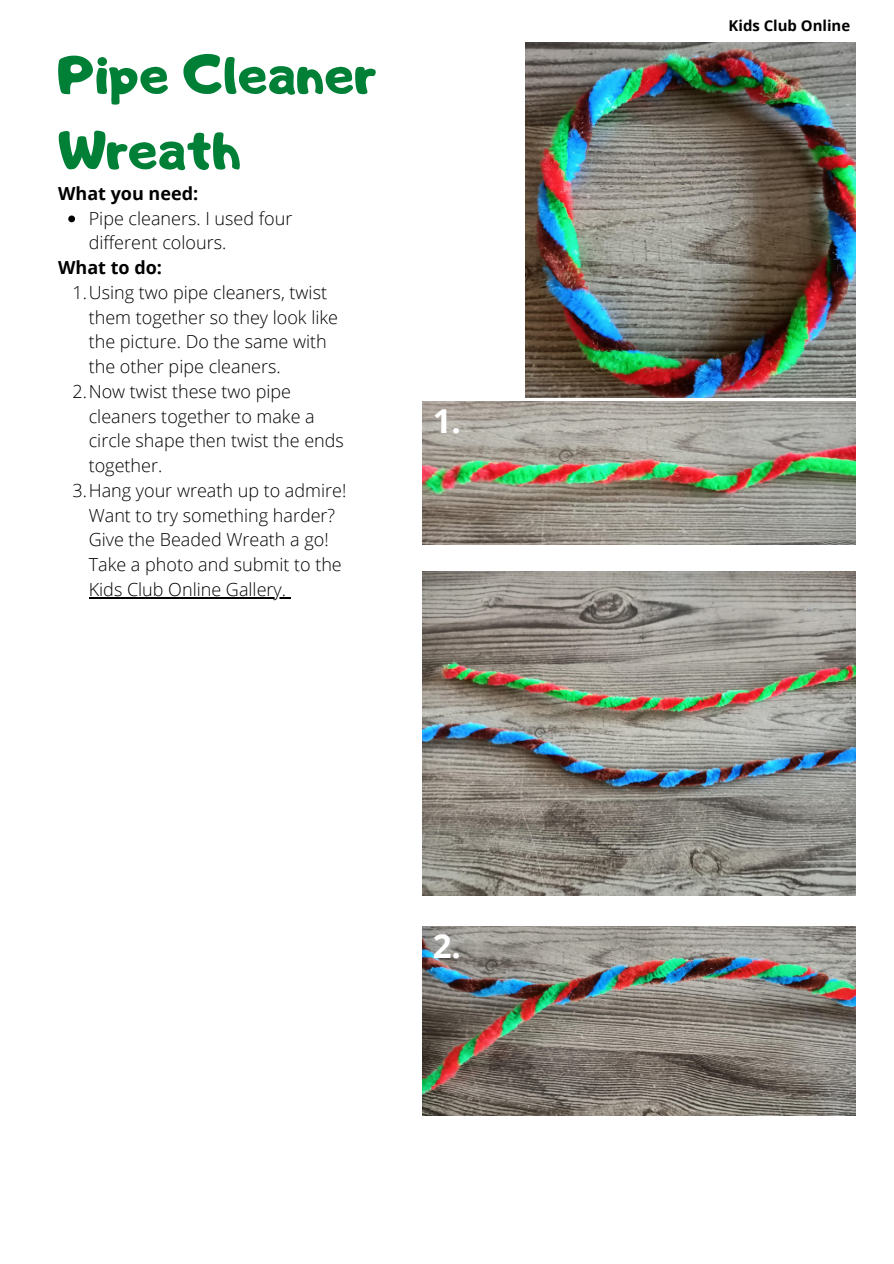
<style>
.page{position:relative;width:894px;height:1264px;background:#fff}
.page>*{position:absolute;margin:0;border:0;box-sizing:border-box;transform-origin:0 0}
.t1{font:54px/75.3px "Adigiana Toybox";color:#008037}
.t2{font:700 33px "Open Sans";color:#fff}
.t3{font:300 18px/24.8px "Open Sans";color:#000}
.t4{font:700 18px "Open Sans";color:#000}
.t5{font:700 14.85px "Open Sans";color:#000}
</style>
<div class="page">
<img style="left:525px;top:42px;width:330px;height:356px">
<img style="left:422px;top:571px;width:433px;height:324px">
<img style="left:422px;top:401px;width:432px;height:143px">
<img style="left:422px;top:926px;width:433px;height:189px">
<svg style="left:68px;top:215px;width:7px;height:7px"></svg>
<hr style="left:89px;top:597px;width:197px;height:1px;background:#000">
<h3 class="t1" style="left:58px;top:36px;width:319px">Pipe Cleaner<br>Wreath</h3>
<p class="t4" style="left:58px;top:180px;width:141px">What you need:</p>
<p class="t3" style="left:89px;top:205px;width:205px">Pipe cleaners. I used four different colours.</p>
<p class="t4" style="left:58px;top:255px;width:105px">What to do:</p>
<p class="t3" style="left:89px;top:279px;width:251px;text-indent:-16px">1.Using two pipe cleaners, twist them together so they look like the picture. Do the same with the other pipe cleaners.</p>
<h2 class="t3" style="left:89px;top:378px;width:257px;text-indent:-16px">2.Now twist these two pipe cleaners together to make a circle shape then twist the ends together.</h2>
<p class="t3" style="left:89px;top:477px;width:259px;text-indent:-16px">3.Hang your wreath up to admire!<br>Want to try something harder?<br>Give the Beaded Wreath a go!<br>Take a photo and submit to the</p>
<p class="t3" style="left:89px;top:576px;width:199px">Kids Club Online Gallery.</p>
<h2 class="t2" style="left:432px;top:397px;width:30px">1.</h2>
<h2 class="t2" style="left:432px;top:922px;width:30px">2.</h2>
<p class="t5" style="left:728px;top:15px;width:123px">Kids Club Online</p>
</div>
